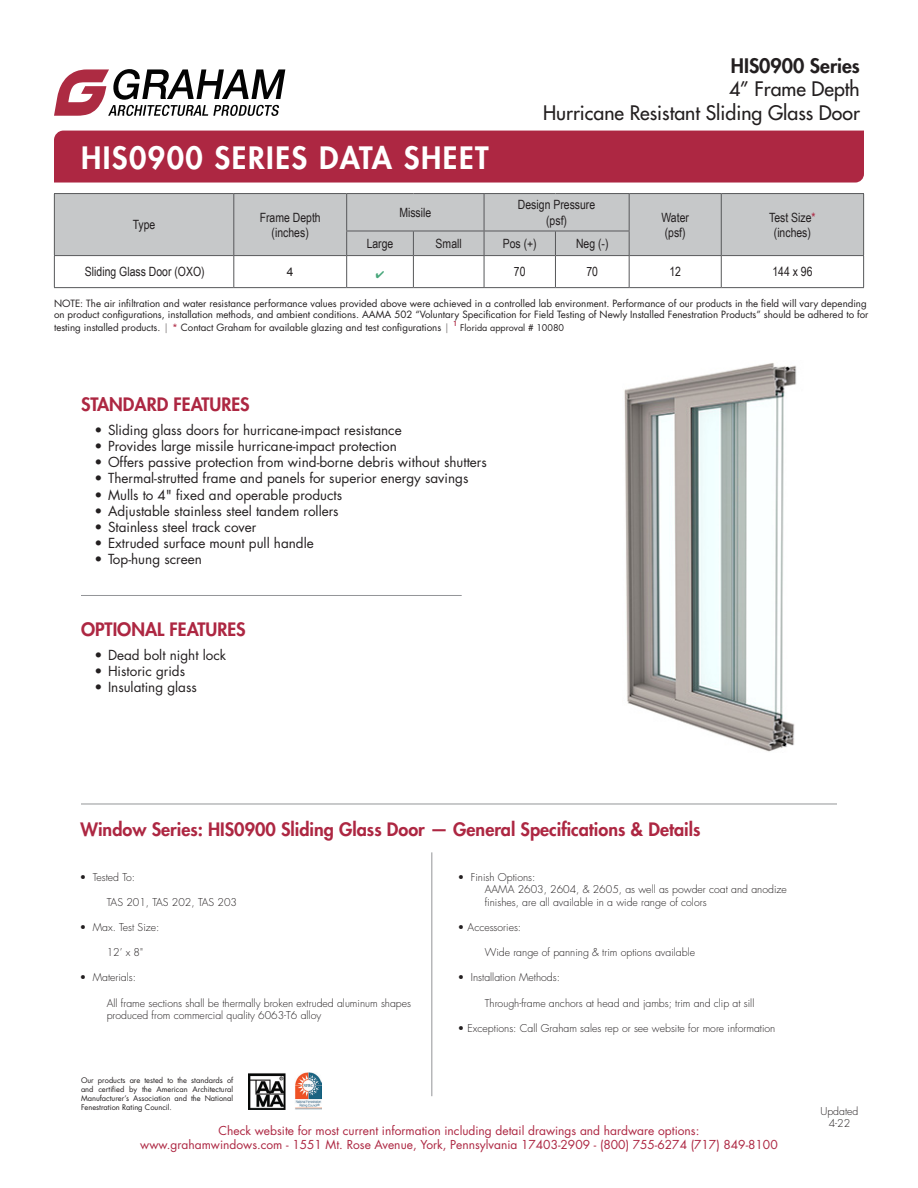
<style>
.page{position:relative;width:918px;height:1188px;background:#fff}
.page>*{position:absolute;margin:0;border:0;box-sizing:border-box;transform-origin:0 0}
.t1{font:800 30px "Futura Std";letter-spacing:.05em;color:#fff}
.t2{font:500 19.5px "Futura Std";color:#231f20}
.t3{font:800 19.5px "Futura Std";color:#231f20}
.t4{font:800 18px "Futura Std";color:#ad2742}
.t5{font:13.5px "Futura Std";color:#231f20}
.t6{font:12.75px/15.3px "Arial Narrow";color:#231f20;text-align:center}
.t7{font:12.75px "Zingbats Regular SWFTE";color:#47a67a}
.t8{font:12px/14.4px "Futura Std";color:#ad2742;text-align:center}
.t9{font:12px "Arial";color:#231f20}
.t10{font:300 10.5px/12.6px "Futura Std";color:#231f20}
.t11{font:9.75px/11.7px "Futura Std";color:#231f20}
.t12{font:7.5px/9px "Futura Std";color:#231f20;text-align:justify}
.s1{color:#ad2742}
.s2{color:#888483}
.s3{font-family:"Source Sans Pro";font-size:12.75px;color:#ad2742}
.s4{font-size:9px}
</style>
<div class="page">
<div style="left:54px;top:131px;width:810px;height:52px;background:#ad2742"></div>
<img style="left:248px;top:1073px;width:74px;height:37px">
<svg style="left:54px;top:69px;width:231px;height:47px"></svg>
<div style="left:55px;top:194px;width:808px;height:37px;background:#c6c8c9"></div>
<hr style="left:54px;top:193px;width:180px;height:1px;background:#57585a">
<hr style="left:54px;top:194px;width:1px;height:37px;background:#57585a">
<hr style="left:234px;top:193px;width:113px;height:1px;background:#57585a">
<hr style="left:233px;top:194px;width:1px;height:37px;background:#57585a">
<hr style="left:347px;top:193px;width:66px;height:1px;background:#57585a">
<hr style="left:346px;top:194px;width:1px;height:37px;background:#57585a">
<hr style="left:413px;top:193px;width:71px;height:1px;background:#57585a">
<hr style="left:484px;top:193px;width:71px;height:1px;background:#57585a">
<hr style="left:484px;top:194px;width:1px;height:37px;background:#57585a">
<hr style="left:555px;top:193px;width:74px;height:1px;background:#57585a">
<hr style="left:629px;top:193px;width:92px;height:1px;background:#57585a">
<hr style="left:629px;top:194px;width:1px;height:37px;background:#57585a">
<hr style="left:721px;top:193px;width:143px;height:1px;background:#57585a">
<hr style="left:721px;top:194px;width:1px;height:37px;background:#57585a">
<hr style="left:863px;top:194px;width:1px;height:37px;background:#57585a">
<svg style="left:54px;top:231px;width:810px;height:56px"></svg>
<hr style="left:54px;top:255px;width:180px;height:1px;background:#57585a">
<hr style="left:54px;top:256px;width:1px;height:31px;background:#57585a">
<hr style="left:234px;top:255px;width:113px;height:1px;background:#57585a">
<hr style="left:233px;top:256px;width:1px;height:31px;background:#57585a">
<hr style="left:54px;top:287px;width:180px;height:1px;background:#57585a">
<hr style="left:234px;top:287px;width:113px;height:1px;background:#57585a">
<hr style="left:347px;top:255px;width:66px;height:1px;background:#57585a">
<hr style="left:346px;top:256px;width:1px;height:31px;background:#57585a">
<hr style="left:413px;top:255px;width:71px;height:1px;background:#57585a">
<hr style="left:413px;top:256px;width:1px;height:31px;background:#57585a">
<hr style="left:484px;top:255px;width:71px;height:1px;background:#57585a">
<hr style="left:484px;top:256px;width:1px;height:31px;background:#57585a">
<hr style="left:555px;top:255px;width:74px;height:1px;background:#57585a">
<hr style="left:555px;top:256px;width:1px;height:31px;background:#57585a">
<hr style="left:629px;top:255px;width:92px;height:1px;background:#57585a">
<hr style="left:629px;top:256px;width:1px;height:31px;background:#57585a">
<hr style="left:721px;top:255px;width:143px;height:1px;background:#57585a">
<hr style="left:721px;top:256px;width:1px;height:31px;background:#57585a">
<hr style="left:863px;top:256px;width:1px;height:31px;background:#57585a">
<hr style="left:347px;top:287px;width:66px;height:1px;background:#57585a">
<hr style="left:413px;top:287px;width:71px;height:1px;background:#57585a">
<hr style="left:484px;top:287px;width:71px;height:1px;background:#57585a">
<hr style="left:555px;top:287px;width:74px;height:1px;background:#57585a">
<hr style="left:629px;top:287px;width:92px;height:1px;background:#57585a">
<hr style="left:721px;top:287px;width:143px;height:1px;background:#57585a">
<hr style="left:81px;top:804px;width:756px;height:1px;background:#939598">
<hr style="left:431px;top:852px;width:1px;height:244px;background:#939598">
<hr style="left:81px;top:595px;width:381px;height:1px;background:#939598">
<img style="left:624px;top:363px;width:173px;height:389px">
<p class="t1" style="left:81px;top:139px;width:409px">HIS0900 SERIES DATA SHEET</p>
<p class="t3" style="left:731px;top:54px;width:130px">HIS0900 Series</p>
<p class="t2" style="left:729px;top:77px;width:132px">4” Frame Depth</p>
<p class="t2" style="left:543px;top:100px;width:318px">Hurricane Resistant Sliding Glass Door</p>
<p class="t6" style="left:133px;top:217px;width:24px">Type</p>
<p class="t6" style="left:260px;top:209px;width:63px">Frame Depth (inches)</p>
<p class="t6" style="left:518px;top:197px;width:79px">Design Pressure</p>
<p class="t6" style="left:546px;top:212px;width:22px">(psf)</p>
<p class="t6" style="left:661px;top:209px;width:29px;text-align:left">Water (psf)</p>
<p class="t6" style="left:769px;top:209px;width:48px">Test Size<span class="s1">*</span></p>
<p class="t6" style="left:399px;top:204px;width:33px">Missile</p>
<p class="t6" style="left:774px;top:224px;width:39px">(inches)</p>
<p class="t6" style="left:367px;top:235px;width:28px">Large</p>
<p class="t6" style="left:436px;top:235px;width:28px">Small</p>
<p class="t6" style="left:503px;top:235px;width:35px">Pos (+)</p>
<p class="t6" style="left:576px;top:235px;width:34px">Neg (-)</p>
<p class="t6" style="left:85px;top:264px;width:121px">Sliding Glass Door (OXO)</p>
<p class="t9" style="left:287px;top:264px;width:8px">4</p>
<p class="t7" style="left:376px;top:266px;width:10px">4</p>
<p class="t6" style="left:514px;top:264px;width:13px">70</p>
<p class="t6" style="left:586px;top:264px;width:13px">70</p>
<p class="t6" style="left:669px;top:264px;width:13px">12</p>
<p class="t6" style="left:772px;top:264px;width:42px">144 x 96</p>
<p class="t11" style="left:54px;top:297px;width:816px">NOTE: The air infiltration and water resistance performance values provided above were achieved in a controlled lab environment. Performance of our products in the field will vary depending on product configurations, installation methods, and ambient conditions. AAMA 502 “Voluntary Specification for Field Testing of Newly Installed Fenestration Products” should be adhered to for</p>
<p class="t11" style="left:54px;top:322px;width:512px">testing installed products. <span class="s2">|</span> <span class="s1">*</span> Contact Graham for available glazing and test configurations <span class="s2">|</span> <span class="s3">¹</span> <span class="s4">Florida approval # 10080</span></p>
<h3 class="t4" style="left:81px;top:393px;width:170px">STANDARD FEATURES</h3>
<p class="t5" style="left:94px;top:421px;width:309px">• Sliding glass doors for hurricane-impact resistance</p>
<p class="t5" style="left:94px;top:437px;width:304px">• Provides large missile hurricane-impact protection</p>
<p class="t5" style="left:94px;top:454px;width:394px">• Offers passive protection from wind-borne debris without shutters</p>
<p class="t5" style="left:94px;top:470px;width:375px">• Thermal-strutted frame and panels for superior energy savings</p>
<p class="t5" style="left:94px;top:486px;width:249px">• Mulls to 4" fixed and operable products</p>
<p class="t5" style="left:94px;top:502px;width:246px">• Adjustable stainless steel tandem rollers</p>
<p class="t5" style="left:94px;top:518px;width:163px">• Stainless steel track cover</p>
<p class="t5" style="left:94px;top:535px;width:221px">• Extruded surface mount pull handle</p>
<p class="t5" style="left:94px;top:551px;width:109px">• Top-hung screen</p>
<h3 class="t4" style="left:81px;top:618px;width:166px">OPTIONAL FEATURES</h3>
<p class="t5" style="left:94px;top:646px;width:133px">• Dead bolt night lock</p>
<p class="t5" style="left:94px;top:662px;width:92px">• Historic grids</p>
<p class="t5" style="left:94px;top:679px;width:104px">• Insulating glass</p>
<p class="t4" style="left:81px;top:818px;width:621px">Window Series: HIS0900 Sliding Glass Door — General Specifications &amp; Details</p>
<p class="t10" style="left:80px;top:871px;width:57px">• Tested To:</p>
<p class="t10" style="left:107px;top:896px;width:132px">TAS 201, TAS 202, TAS 203</p>
<p class="t10" style="left:80px;top:921px;width:81px">• Max. Test Size:</p>
<p class="t10" style="left:107px;top:946px;width:38px">12’ x 8"</p>
<p class="t10" style="left:80px;top:972px;width:58px">• Materials:</p>
<p class="t10" style="left:107px;top:997px;width:306px">All frame sections shall be thermally broken extruded aluminum shapes produced from commercial quality 6063-T6 alloy</p>
<p class="t10" style="left:458px;top:871px;width:79px">• Finish Options:</p>
<p class="t10" style="left:485px;top:883px;width:304px">AAMA 2603, 2604, &amp; 2605, as well as powder coat and anodize finishes, are all available in a wide range of colors</p>
<p class="t10" style="left:458px;top:921px;width:65px">• Accessories:</p>
<p class="t10" style="left:485px;top:946px;width:212px">Wide range of panning &amp; trim options available</p>
<p class="t10" style="left:458px;top:972px;width:104px">• Installation Methods:</p>
<p class="t10" style="left:485px;top:997px;width:271px">Through-frame anchors at head and jambs; trim and clip at sill</p>
<p class="t10" style="left:458px;top:1022px;width:319px">• Exceptions: Call Graham sales rep or see website for more information</p>
<p class="t12" style="left:81px;top:1076px;width:154px">Our products are tested to the standards of and certified by the American Architectural Manufacturer’s Association and the National Fenestration Rating Council.</p>
<p class="t8" style="left:140px;top:1123px;width:639px">Check website for most current information including detail drawings and hardware options:<br>www.grahamwindows.com - 1551 Mt. Rose Avenue, York, Pennsylvania 17403-2909 - (800) 755-6274 (717) 849-8100</p>
<p class="t10" style="left:820px;top:1105px;width:39px;text-align:center">Updated<br>4-22</p>
</div>
